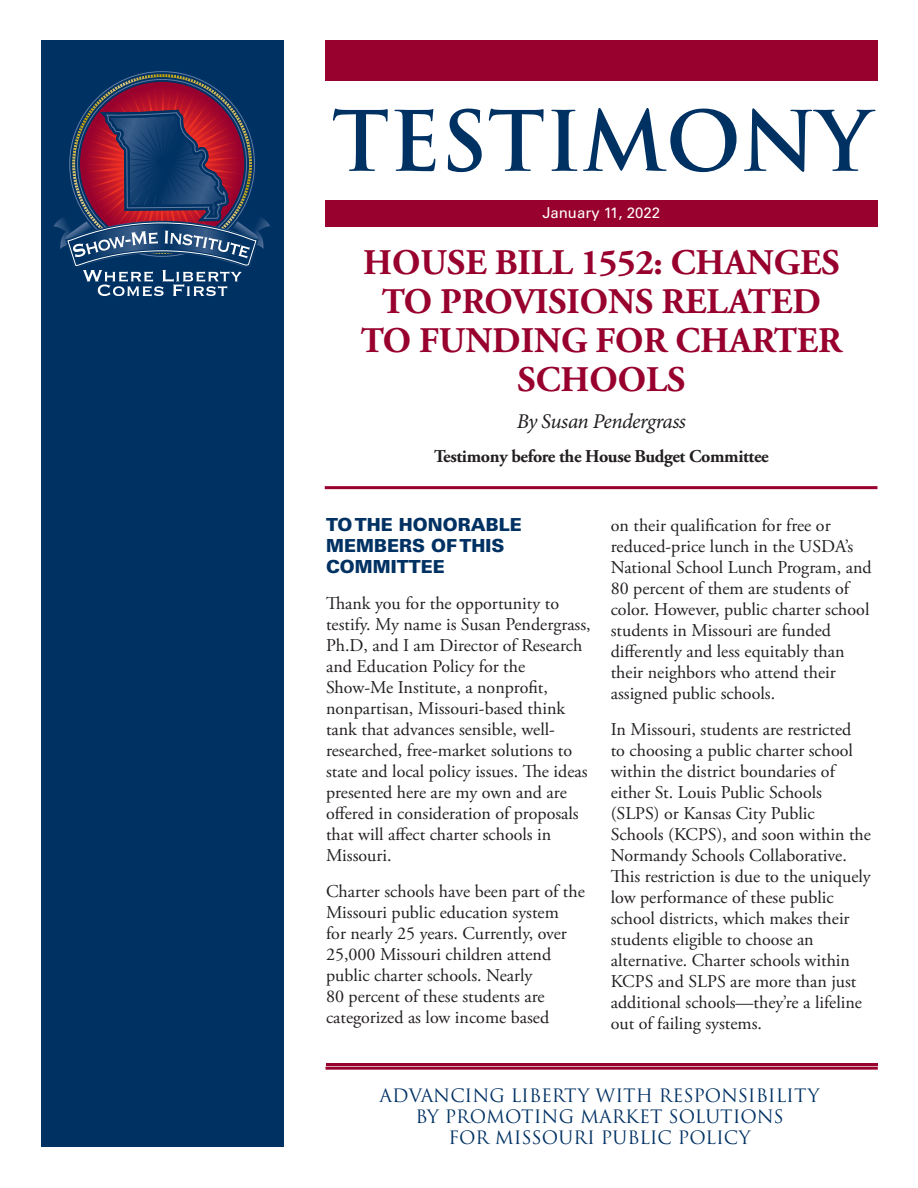
<style>
.page{position:relative;width:918px;height:1188px;background:#fff}
.page>*{position:absolute;margin:0;border:0;box-sizing:border-box;transform-origin:0 0}
.t1{font:700 81px "Trajan Pro";color:#003163}
.t2{font:700 36px/39px "Adobe Garamond Pro";color:#98012d;text-align:center}
.t3{font:italic 21px "Minion Pro";letter-spacing:-.025em;color:#231f20}
.t4{font:18px/21px "Adobe Garamond Pro";color:#231f20}
.Advancing_Liberty{font:18px/21px "Trajan Pro 3";color:#003163;text-align:center}
.t5{font:700 18px "Adobe Garamond Pro";letter-spacing:-.02em;color:#231f20}
.t6{font:900 18px/21px "Univers LT Std";color:#003163}
.Body_Copy{font:15px "Univers LT Std";color:#fff}
</style>
<div class="page">
<hr style="left:326px;top:1067px;width:552px;height:3px;background:#98012d">
<div style="left:326px;top:200px;width:552px;height:27px;background:#98012d"></div>
<div style="left:326px;top:40px;width:552px;height:41px;background:#98012d"></div>
<div style="left:41px;top:40px;width:243px;height:1108px;background:#003163"></div>
<svg style="left:54px;top:83px;width:216px;height:213px"></svg>
<hr style="left:325px;top:486px;width:552px;height:3px;background:#98012d">
<hr style="left:326px;top:1064px;width:551px;height:2px;background:#98012d">
<h1 class="t1" style="left:332px;top:91px;width:541px">TESTIMONY</h1>
<p class="Body_Copy" style="left:542px;top:203px;width:119px">January 11, 2022</p>
<p class="t2" style="left:361px;top:244px;width:483px">HOUSE BILL 1552: CHANGES<br>TO PROVISIONS RELATED<br>TO FUNDING FOR CHARTER<br>SCHOOLS</p>
<p class="t3" style="left:517px;top:407px;width:171px">By Susan Pendergrass</p>
<p class="t5" style="left:434px;top:446px;width:336px">Testimony before the House Budget Committee</p>
<p class="t6" style="left:326px;top:514px;width:197px">TO THE HONORABLE<br>MEMBERS OF THIS<br>COMMITTEE</p>
<p class="t4" style="left:326px;top:594px;width:266px">Thank you for the opportunity to testify. My name is Susan Pendergrass, Ph.D, and I am Director of Research and Education Policy for the Show-Me Institute, a nonprofit, nonpartisan, Missouri-based think tank that advances sensible, well&shy;researched, free-market solutions to state and local policy issues. The ideas presented here are my own and are offered in consideration of proposals that will affect charter schools in Missouri.</p>
<p class="t4" style="left:326px;top:882px;width:260px">Charter schools have been part of the Missouri public education system<br>for nearly 25 years. Currently, over 25,000 Missouri children attend public charter schools. Nearly<br>80 percent of these students are categorized as low income based</p>
<p class="t4" style="left:611px;top:516px;width:262px">on their qualification for free or reduced-price lunch in the USDA’s National School Lunch Program, and 80 percent of them are students of color. However, public charter school students in Missouri are funded differently and less equitably than their neighbors who attend their assigned public schools.</p>
<p class="t4" style="left:611px;top:720px;width:262px">In Missouri, students are restricted<br>to choosing a public charter school within the district boundaries of either St. Louis Public Schools (SLPS) or Kansas City Public Schools (KCPS), and soon within the Normandy Schools Collaborative.<br>This restriction is due to the uniquely low performance of these public school districts, which makes their students eligible to choose an alternative. Charter schools within KCPS and SLPS are more than just additional schools—they’re a lifeline out of failing systems.</p>
<p class="Advancing_Liberty" style="left:380px;top:1086px;width:442px">ADVANCING LIBERTY WITH RESPONSIBILITY<br>BY PROMOTING MARKET SOLUTIONS<br>FOR MISSOURI PUBLIC POLICY</p>
</div>
